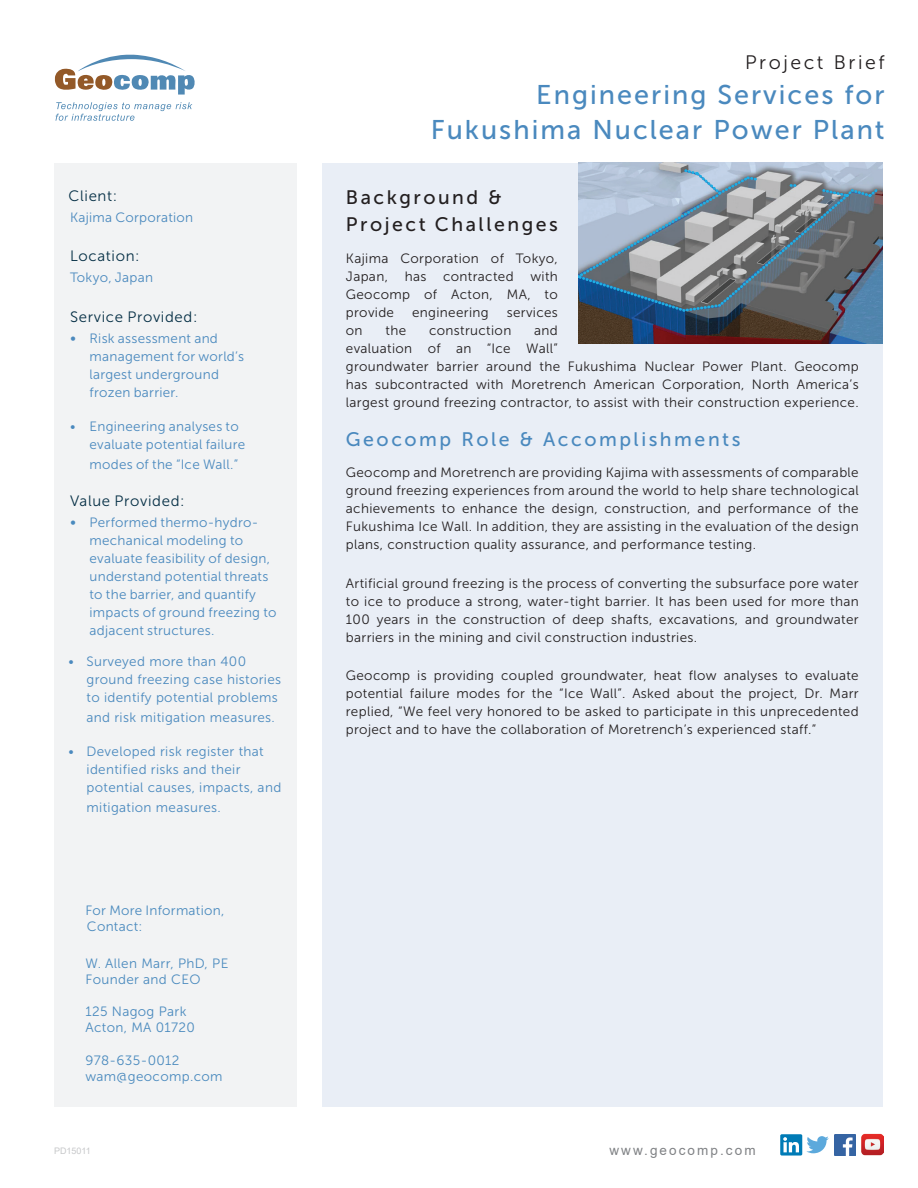
<style>
.page{position:relative;width:918px;height:1188px;background:#fff}
.page>*{position:absolute;margin:0;border:0;box-sizing:border-box;transform-origin:0 0}
.Project_title_-_blue{font:27px "Museo Sans 500";letter-spacing:.075em;color:#4a89be}
.Background___Project{font:19.5px/27px "Museo Sans 500";letter-spacing:.13em;color:#231f20}
.PD_body_text{font:19.5px "Museo Sans 500";letter-spacing:.13em;color:#4a89be}
.t1{font:19.5px "Museo Sans 300";letter-spacing:.13em;color:#231f20}
.L_Side_Bar_-_lead_te{font:15px "Museo Sans 300";letter-spacing:.045em;color:#052f45}
.PD_body_text-2{font:13.5px/18px "Museo Sans 300";letter-spacing:.025em;color:#231f20;text-align:justify}
.L_Side_Bar_-_lead_te-2{font:13.5px/18px "Museo Sans 300";letter-spacing:.02em;color:#4a89be}
.L_Side_Bar_-_lead_te-3{font:13.5px/16.2px "Museo Sans 300";letter-spacing:.025em;color:#4a8abe}
.Title{font:13.5px "Arial";letter-spacing:.155em;color:#808285}
.t2{font:9px "Arial";color:#c7c8ca}
.s1{font-size:15px;color:#4c89bd}
.s2{font-size:15px;color:#4a8abe}
</style>
<div class="page">
<div style="left:322px;top:163px;width:561px;height:944px;background:#e9eef6"></div>
<svg style="left:55px;top:55px;width:140px;height:40px"></svg>
<svg style="left:55px;top:102px;width:137px;height:19px"></svg>
<div style="left:55px;top:163px;width:242px;height:944px;background:#f2f3f4"></div>
<img style="left:835px;top:1134px;width:20px;height:22px">
<svg style="left:806px;top:1136px;width:23px;height:17px"></svg>
<div style="left:780px;top:1134px;width:22px;height:22px;background:#007bb6;border-radius:2px"></div>
<svg style="left:783px;top:1137px;width:16px;height:15px"></svg>
<img style="left:861px;top:1134px;width:22px;height:22px">
<img style="left:578px;top:163px;width:305px;height:181px">
<svg style="left:578px;top:167px;width:302px;height:147px;background:#83909d"></svg>
<p class="L_Side_Bar_-_lead_te" style="left:69px;top:187px;width:50px">Client:</p>
<p class="L_Side_Bar_-_lead_te-2" style="left:70px;top:208px;width:125px">Kajima Corporation</p>
<p class="L_Side_Bar_-_lead_te" style="left:70px;top:247px;width:71px">Location:</p>
<p class="L_Side_Bar_-_lead_te-2" style="left:70px;top:268px;width:84px">Tokyo, Japan</p>
<p class="L_Side_Bar_-_lead_te" style="left:70px;top:309px;width:129px">Service Provided:</p>
<p class="L_Side_Bar_-_lead_te-2" style="left:90px;top:330px;width:156px;text-indent:-19px"><span class="s1">•</span> Risk assessment and management for world’s largest underground frozen barrier.</p>
<p class="L_Side_Bar_-_lead_te-2" style="left:90px;top:418px;width:157px;text-indent:-19px">• Engineering analyses to evaluate potential failure</p>
<p class="L_Side_Bar_-_lead_te-2" style="left:90px;top:455px;width:150px">modes of the “Ice Wall.”</p>
<p class="L_Side_Bar_-_lead_te" style="left:70px;top:493px;width:116px">Value Provided:</p>
<p class="L_Side_Bar_-_lead_te-2" style="left:90px;top:513px;width:189px;text-indent:-19px"><span class="s2">•</span> Performed thermo-hydro&shy;mechanical modeling to evaluate feasibility of design, understand potential threats to the barrier, and quantify impacts of ground freezing to adjacent structures.</p>
<p class="L_Side_Bar_-_lead_te-2" style="left:87px;top:653px;width:196px;text-indent:-18px">• Surveyed more than 400 ground freezing case histories to identify potential problems</p>
<p class="L_Side_Bar_-_lead_te-2" style="left:87px;top:708px;width:190px">and risk mitigation measures.</p>
<p class="L_Side_Bar_-_lead_te-2" style="left:87px;top:743px;width:196px;text-indent:-18px">• Developed risk register that identified risks and their potential causes, impacts, and</p>
<p class="L_Side_Bar_-_lead_te-2" style="left:87px;top:798px;width:136px">mitigation measures.</p>
<p class="L_Side_Bar_-_lead_te-3" style="left:85px;top:902px;width:140px">For More Information,<br>Contact:</p>
<p class="L_Side_Bar_-_lead_te-3" style="left:85px;top:955px;width:144px">W. Allen Marr, PhD, PE</p>
<p class="L_Side_Bar_-_lead_te-3" style="left:85px;top:971px;width:117px">Founder and CEO</p>
<p class="L_Side_Bar_-_lead_te-3" style="left:85px;top:1004px;width:103px">125 Nagog Park</p>
<p class="L_Side_Bar_-_lead_te-3" style="left:85px;top:1020px;width:111px">Acton, MA 01720</p>
<p class="L_Side_Bar_-_lead_te-3" style="left:85px;top:1052px;width:96px">978-635-0012</p>
<p class="L_Side_Bar_-_lead_te-3" style="left:85px;top:1068px;width:139px">wam@geocomp.com</p>
<p class="t2" style="left:54px;top:1145px;width:38px">PD15011</p>
<h2 class="t1" style="left:745px;top:52px;width:141px">Project Brief</h2>
<p class="Project_title_-_blue" style="left:536px;top:80px;width:350px">Engineering Services for</p>
<p class="Project_title_-_blue" style="left:431px;top:115px;width:455px">Fukushima Nuclear Power Plant</p>
<p class="Background___Project" style="left:346px;top:184px;width:213px">Background &amp;<br>Project Challenges</p>
<p class="PD_body_text-2" style="left:346px;top:249px;width:213px">Kajima Corporation of Tokyo, Japan, has contracted with Geocomp of Acton, MA, to provide</p>
<p class="PD_body_text-2" style="left:412px;top:303px;width:78px">engineering</p>
<p class="PD_body_text-2" style="left:507px;top:303px;width:53px">services</p>
<p class="PD_body_text-2" style="left:346px;top:321px;width:514px;text-align:left;text-indent:188px">and<br>evaluation of an “Ice Wall”<br>groundwater barrier around the Fukushima Nuclear Power Plant. Geocomp has subcontracted with Moretrench American Corporation, North America’s largest ground freezing contractor, to assist with their construction experience.</p>
<p class="PD_body_text" style="left:346px;top:428px;width:396px">Geocomp Role &amp; Accomplishments</p>
<p class="PD_body_text-2" style="left:346px;top:464px;width:514px">Geocomp and Moretrench are providing Kajima with assessments of comparable ground freezing experiences from around the world to help share technological achievements to enhance the design, construction, and performance of the Fukushima Ice Wall. In addition, they are assisting in the evaluation of the design plans, construction quality assurance, and performance testing.</p>
<p class="PD_body_text-2" style="left:346px;top:574px;width:514px">Artificial ground freezing is the process of converting the subsurface pore water to ice to produce a strong, water-tight barrier. It has been used for more than 100 years in the construction of deep shafts, excavations, and groundwater barriers in the mining and civil construction industries.</p>
<p class="PD_body_text-2" style="left:346px;top:666px;width:514px">Geocomp is providing coupled groundwater, heat flow analyses to evaluate potential failure modes for the “Ice Wall”. Asked about the project, Dr. Marr replied, “We feel very honored to be asked to participate in this unprecedented project and to have the collaboration of Moretrench’s experienced staff.”</p>
<p class="PD_body_text-2" style="left:346px;top:321px;width:18px">on</p>
<p class="PD_body_text-2" style="left:386px;top:321px;width:22px">the</p>
<p class="PD_body_text-2" style="left:429px;top:321px;width:84px">construction</p>
<p class="Title" style="left:609px;top:1141px;width:148px">www.geocomp.com</p>
</div>
